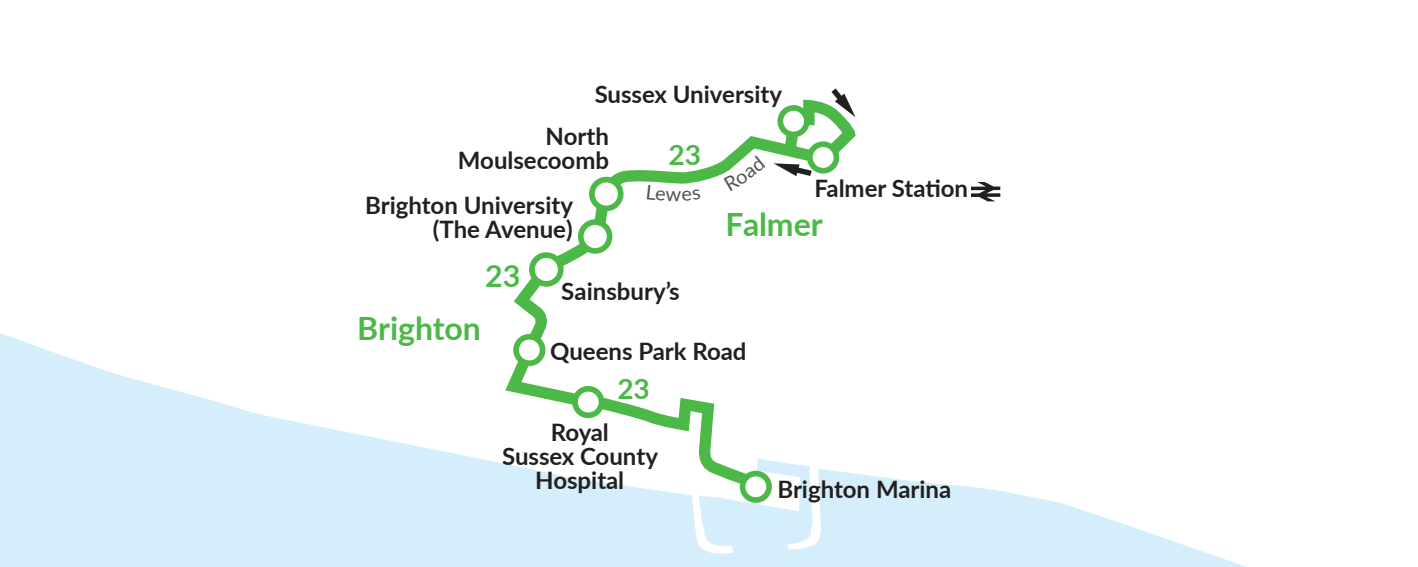
<style>
.page{position:relative;width:1418px;height:567px;background:#fff}
.page>*{position:absolute;margin:0;border:0;box-sizing:border-box;transform-origin:0 0}
.t1{font:700 32px "Lato";color:#4cb848}
.t2{font:700 30.4px "Lato";color:#4cb848}
.t3{font:700 28px "Lato";color:#4cb848}
.t4{font:700 24px/24px "Lato";color:#231f20;text-align:right}
</style>
<div class="page">
<svg style="left:0;top:333px;width:1246px;height:234px;fill:#d4effb"></svg>
<svg style="left:576px;top:416px;width:200px;height:151px"></svg>
<svg style="left:502px;top:99px;width:362px;height:317px"></svg>
<div style="left:580px;top:222px;width:29px;height:29px;background:#fff;border-radius:50%"></div>
<div style="left:578px;top:219px;width:34px;height:35px;border:6px solid #4cb848;border-radius:50%"></div>
<svg style="left:779px;top:107px;width:28px;height:28px"></svg>
<div style="left:776px;top:104px;width:34px;height:34px;border:6px solid #4cb848;border-radius:12px"></div>
<div style="left:575px;top:389px;width:26px;height:26px;background:#fff;border-radius:50%"></div>
<div style="left:572px;top:386px;width:32px;height:32px;border:6px solid #4cb848;border-radius:50%"></div>
<div style="left:532px;top:255px;width:29px;height:29px;background:#fff;border-radius:50%"></div>
<div style="left:529px;top:252px;width:34px;height:35px;border:6px solid #4cb848;border-radius:50%"></div>
<div style="left:591px;top:179px;width:30px;height:30px;background:#fff;border-radius:50%"></div>
<div style="left:589px;top:177px;width:34px;height:34px;border:6px solid #4cb848;border-radius:50%"></div>
<div style="left:516px;top:337px;width:26px;height:26px;background:#fff;border-radius:50%"></div>
<div style="left:513px;top:334px;width:32px;height:32px;border:6px solid #4cb848;border-radius:50%"></div>
<div style="left:742px;top:473px;width:27px;height:27px;background:#fff;border-radius:50%"></div>
<div style="left:739px;top:471px;width:33px;height:32px;border:6px solid #4cb848;border-radius:50%"></div>
<svg style="left:809px;top:143px;width:28px;height:29px"></svg>
<div style="left:806px;top:140px;width:34px;height:34px;border:6px solid #4cb848;border-radius:12px"></div>
<svg style="left:831px;top:88px;width:24px;height:29px"></svg>
<svg style="left:773px;top:163px;width:38px;height:13px"></svg>
<svg style="left:971px;top:182px;width:29px;height:19px"></svg>
<svg style="left:647px;top:185px;width:53px;height:16px"></svg>
<svg style="left:724px;top:156px;width:41px;height:35px"></svg>
<p class="t4" style="left:594px;top:81px;width:189px">Sussex University</p>
<p class="t4" style="left:458px;top:123px;width:153px">North<br>Moulsecoomb</p>
<p class="t4" style="left:365px;top:192px;width:209px">Brighton University (The Avenue)</p>
<p class="t3" style="left:668px;top:134px;width:34px">23</p>
<p class="t2" style="left:485px;top:254px;width:37px">23</p>
<p class="t4" style="left:561px;top:279px;width:120px">Sainsbury’s</p>
<p class="t4" style="left:814px;top:176px;width:155px">Falmer Station</p>
<h1 class="t1" style="left:725px;top:200px;width:99px">Falmer</h1>
<h1 class="t1" style="left:357px;top:304px;width:125px">Brighton</h1>
<p class="t4" style="left:550px;top:339px;width:198px">Queens Park Road</p>
<p class="t3" style="left:617px;top:368px;width:34px">23</p>
<p class="t4" style="left:502px;top:419px;width:157px;text-align:center">Royal<br>Sussex County<br>Hospital</p>
<p class="t4" style="left:777px;top:476px;width:175px">Brighton Marina</p>
</div>
